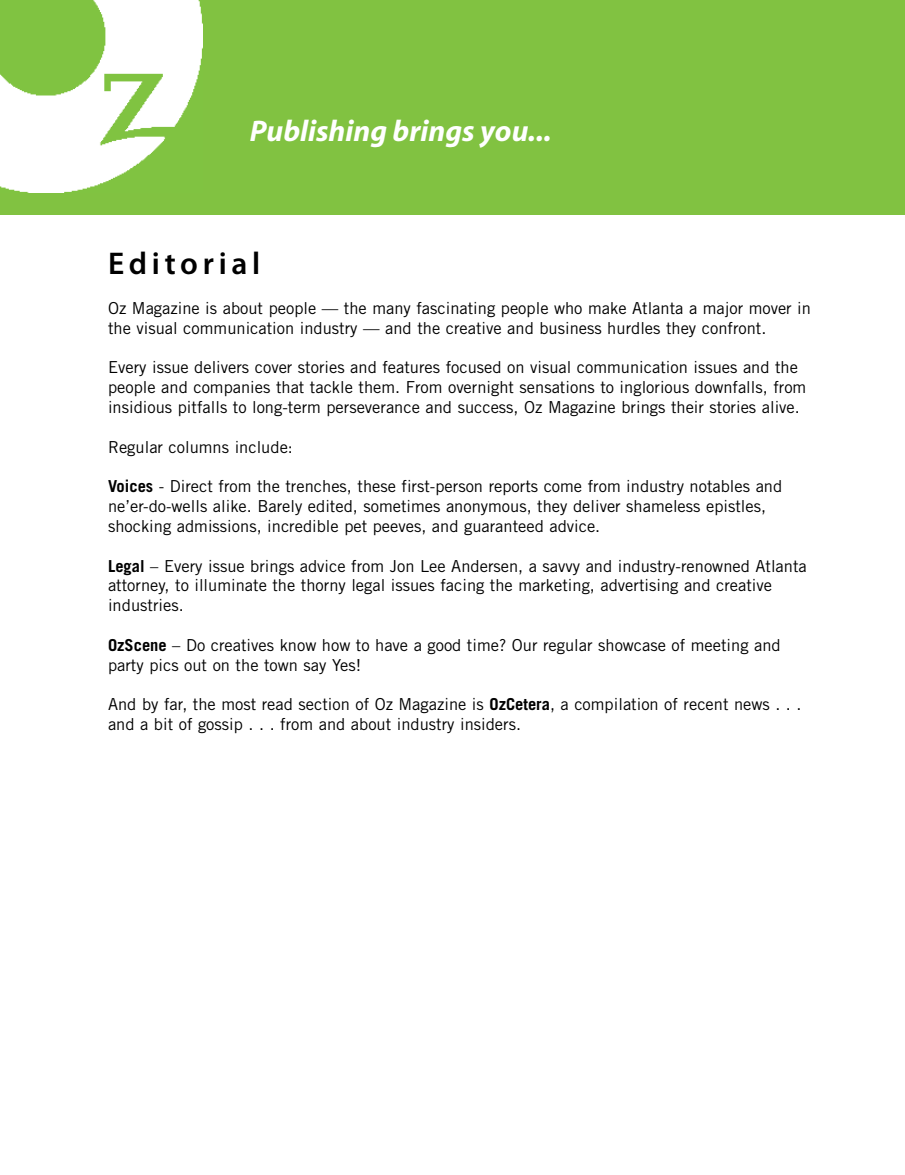
<style>
.page{position:relative;width:905px;height:1175px;background:#fff}
.page>*{position:absolute;margin:0;border:0;box-sizing:border-box;transform-origin:0 0}
.t1{font:600 31.5px "Myriad Pro";letter-spacing:.15em;color:#000}
.t2{font:italic 700 30px "Myriad";color:#fff}
.t3{font:16.5px/19.8px "Trade Gothic";color:#000}
.s1{font-weight:700}
</style>
<div class="page">
<div style="left:0;top:0;width:904px;height:214px;background:#81c241"></div>
<img style="left:0;top:0;width:202px;height:192px">
<h2 class="t2" style="left:250px;top:115px;width:303px">Publishing brings you...</h2>
<h1 class="t1" style="left:108px;top:244px;width:154px">Editorial</h1>
<p class="t3" style="left:108px;top:298px;width:704px">Oz Magazine is about people — the many fascinating people who make Atlanta a major mover in the visual communication industry — and the creative and business hurdles they confront.</p>
<p class="t3" style="left:108px;top:357px;width:699px">Every issue delivers cover stories and features focused on visual communication issues and the people and companies that tackle them. From overnight sensations to inglorious downfalls, from insidious pitfalls to long-term perseverance and success, Oz Magazine brings their stories alive.</p>
<p class="t3" style="left:108px;top:437px;width:186px">Regular columns include:</p>
<p class="t3" style="left:108px;top:476px;width:675px"><span class="s1">Voices</span> - Direct from the trenches, these first-person reports come from industry notables and ne’er-do-wells alike. Barely edited, sometimes anonymous, they deliver shameless epistles, shocking admissions, incredible pet peeves, and guaranteed advice.</p>
<p class="t3" style="left:108px;top:555px;width:700px"><span class="s1">Legal</span> – Every issue brings advice from Jon Lee Andersen, a savvy and industry-renowned Atlanta attorney, to illuminate the thorny legal issues facing the marketing, advertising and creative industries.</p>
<p class="t3" style="left:108px;top:635px;width:674px"><span class="s1">OzScene</span> – Do creatives know how to have a good time? Our regular showcase of meeting and party pics out on the town say Yes!</p>
<p class="t3" style="left:108px;top:694px;width:695px">And by far, the most read section of Oz Magazine is <span class="s1">OzCetera</span>, a compilation of recent news . . . and a bit of gossip . . . from and about industry insiders.</p>
</div>
